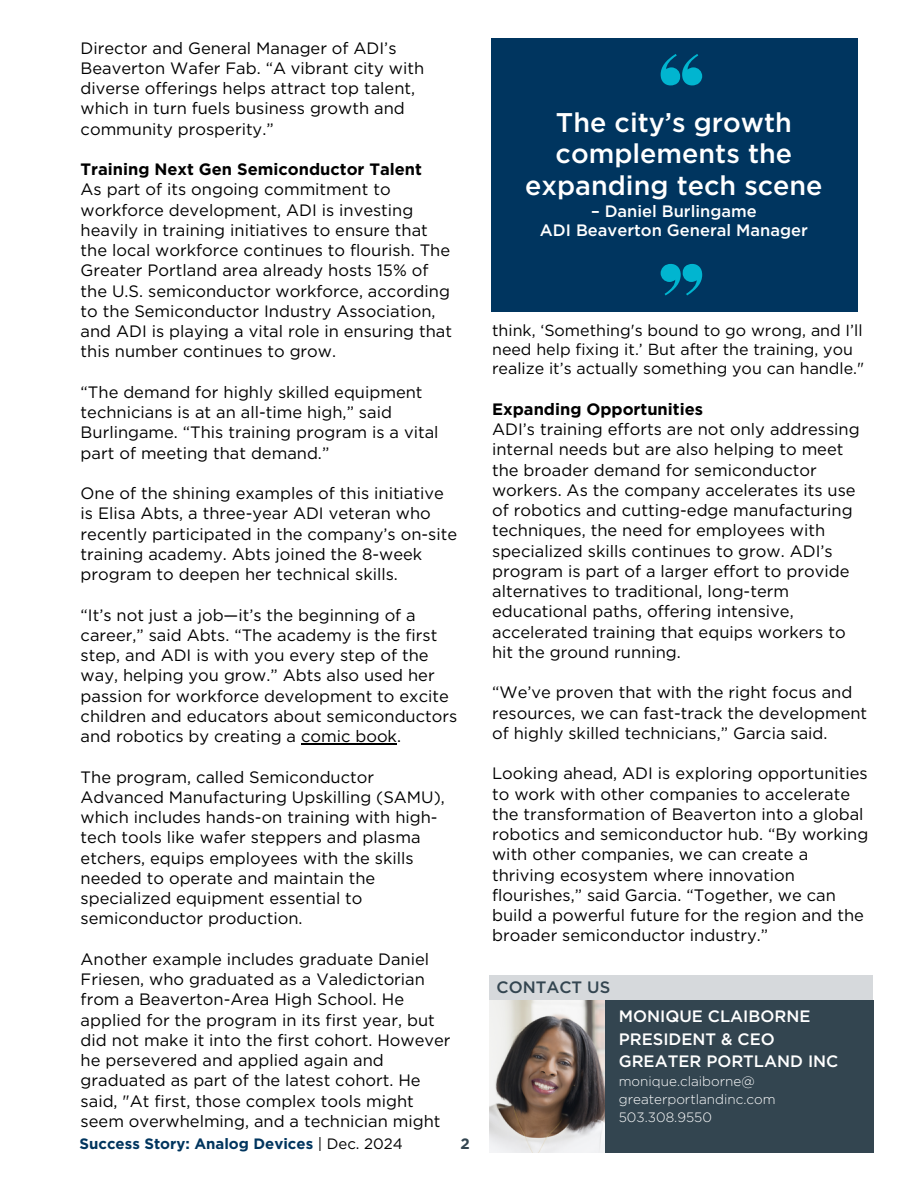
<style>
.page{position:relative;width:918px;height:1188px;background:#fff}
.page>*{position:absolute;margin:0;border:0;box-sizing:border-box;transform-origin:0 0}
.t1{font:500 27px/31.5px "Gotham";color:#fff;text-align:center}
.t2{font:16.5px/20.2px "Gotham";color:#000}
.t3{font:500 16.5px/19.2px "Gotham";color:#fff;text-align:center}
.t4{font:500 16.5px "Gotham";color:#334550}
.t5{font:16.05px/19.2px "Gotham";color:#000}
.t6{font:700 15px "Gotham";color:#00355e}
.t7{font:700 15px "Gotham";color:#334550}
.t8{font:300 13.5px "Gotham";color:#fff}
.s1{font-weight:700}
.s2{font-weight:400;color:#000}
</style>
<div class="page">
<hr style="left:301px;top:743px;width:96px;height:1px;background:#000">
<div style="left:491px;top:38px;width:366px;height:273px;background:#00355f"></div>
<svg style="left:661px;top:264px;width:41px;height:31px"></svg>
<svg style="left:661px;top:54px;width:41px;height:31px"></svg>
<div style="left:581px;top:1001px;width:292px;height:152px;background:#334550"></div>
<svg style="left:490px;top:975px;width:383px;height:41px;fill:#d6d9dc"></svg>
<img style="left:490px;top:1001px;width:114px;height:151px">
<h3 class="t2" style="left:81px;top:37px;width:345px">Director and General Manager of ADI’s Beaverton Wafer Fab. “A vibrant city with diverse offerings helps attract top talent, which in turn fuels business growth and community prosperity.”</h3>
<h3 class="t2" style="left:81px;top:159px;width:373px"><span class="s1">Training Next Gen Semiconductor Talent<br></span>As part of its ongoing commitment to workforce development, ADI is investing heavily in training initiatives to ensure that the local workforce continues to flourish. The Greater Portland area already hosts 15% of the U.S. semiconductor workforce, according to the Semiconductor Industry Association, and ADI is playing a vital role in ensuring that this number continues to grow.</h3>
<h3 class="t2" style="left:81px;top:382px;width:359px">“The demand for highly skilled equipment technicians is at an all-time high,” said Burlingame. “This training program is a vital part of meeting that demand.”</h3>
<h3 class="t2" style="left:81px;top:483px;width:378px">One of the shining examples of this initiative is Elisa Abts, a three-year ADI veteran who recently participated in the company’s on-site training academy. Abts joined the 8-week program to deepen her technical skills.</h3>
<h3 class="t2" style="left:81px;top:604px;width:378px">“It’s not just a job—it’s the beginning of a career,” said Abts. “The academy is the first step, and ADI is with you every step of the way, helping you grow.” Abts also used her passion for workforce development to excite children and educators about semiconductors and robotics by creating a comic book.</h3>
<h3 class="t2" style="left:81px;top:766px;width:366px">The program, called Semiconductor Advanced Manufacturing Upskilling (SAMU), which includes hands-on training with high&shy;tech tools like wafer steppers and plasma etchers, equips employees with the skills needed to operate and maintain the specialized equipment essential to semiconductor production.</h3>
<h3 class="t2" style="left:81px;top:949px;width:372px">Another example includes graduate Daniel Friesen, who graduated as a Valedictorian from a Beaverton-Area High School. He applied for the program in its first year, but did not make it into the first cohort. However he persevered and applied again and graduated as part of the latest cohort. He said, "At first, those complex tools might seem overwhelming, and a technician might</h3>
<h3 class="t6" style="left:80px;top:1134px;width:325px">Success Story: Analog Devices <span class="s2">| Dec. 2024</span></h3>
<p class="t7" style="left:460px;top:1137px;width:11px">2</p>
<h3 class="t1" style="left:525px;top:108px;width:299px">The city’s growth complements the expanding tech scene</h3>
<h3 class="t3" style="left:540px;top:203px;width:269px">– Daniel Burlingame<br>ADI Beaverton General Manager</h3>
<h3 class="t5" style="left:492px;top:321px;width:374px">think, ‘Something's bound to go wrong, and I’ll need help fixing it.’ But after the training, you realize it’s actually something you can handle."</h3>
<p class="t2" style="left:492px;top:399px;width:369px"><span class="s1">Expanding Opportunities<br></span>ADI’s training efforts are not only addressing internal needs but are also helping to meet the broader demand for semiconductor workers. As the company accelerates its use of robotics and cutting-edge manufacturing techniques, the need for employees with specialized skills continues to grow. ADI’s program is part of a larger effort to provide alternatives to traditional, long-term educational paths, offering intensive, accelerated training that equips workers to hit the ground running.</p>
<h1 class="t2" style="left:492px;top:682px;width:377px">“We’ve proven that with the right focus and resources, we can fast-track the development of highly skilled technicians,” Garcia said.</h1>
<p class="t2" style="left:492px;top:763px;width:378px">Looking ahead, ADI is exploring opportunities to work with other companies to accelerate the transformation of Beaverton into a global robotics and semiconductor hub. “By working with other companies, we can create a thriving ecosystem where innovation flourishes,” said Garcia. “Together, we can build a powerful future for the region and the broader semiconductor industry.”</p>
<p class="t4" style="left:497px;top:980px;width:115px">CONTACT US</p>
<h3 class="t3" style="left:619px;top:1008px;width:193px">MONIQUE CLAIBORNE</h3>
<h3 class="t3" style="left:619px;top:1030px;width:158px">PRESIDENT &amp; CEO</h3>
<h2 class="t3" style="left:619px;top:1053px;width:221px">GREATER PORTLAND INC</h2>
<p class="t8" style="left:619px;top:1075px;width:137px">monique.claiborne@</p>
<p class="t8" style="left:619px;top:1093px;width:158px">greaterportlandinc.com</p>
<p class="t8" style="left:619px;top:1111px;width:95px">503.308.9550</p>
</div>
